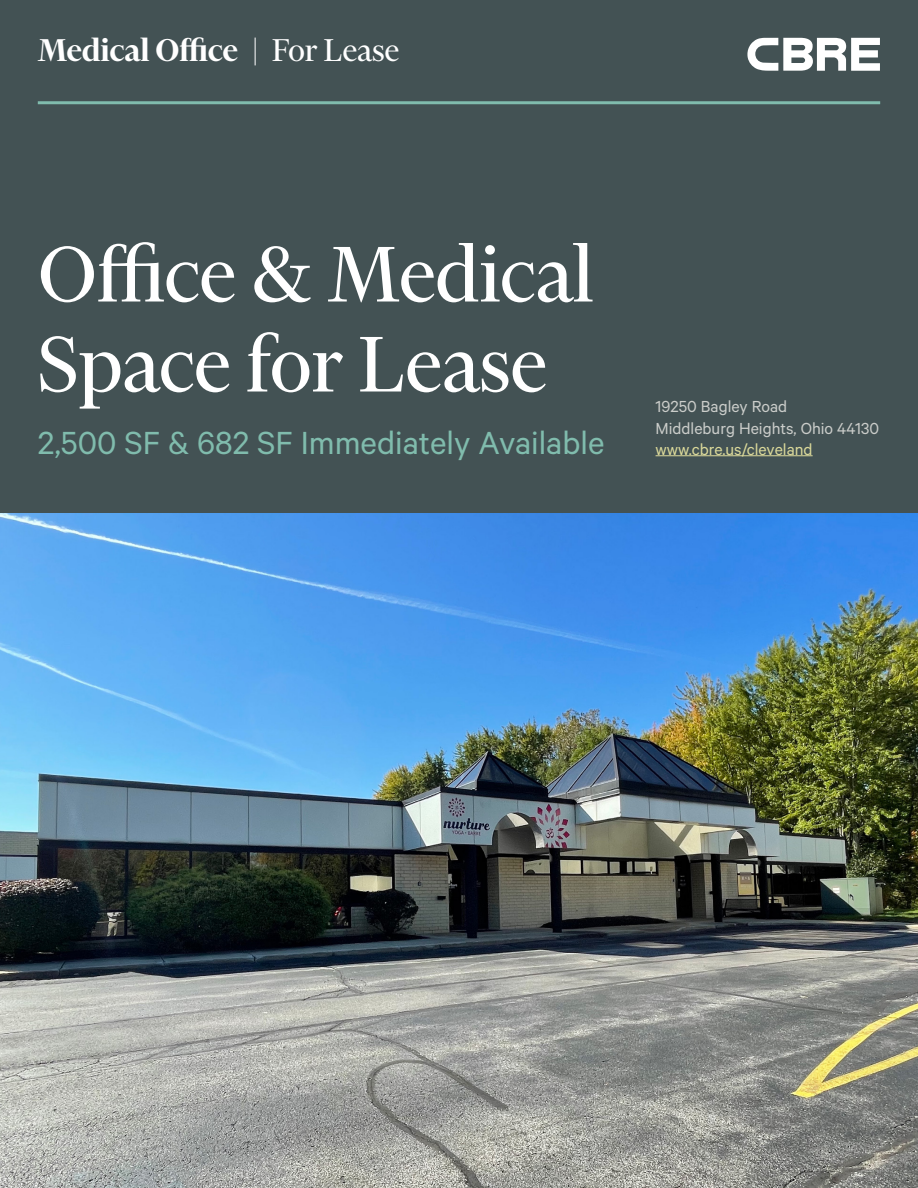
<style>
.page{position:relative;width:918px;height:1188px;background:#435254}
.page>*{position:absolute;margin:0;border:0;box-sizing:border-box;transform-origin:0 0}
.t1{font:90px/90px "Financier Display";color:#fff}
.t2{font:36px "Calibre";color:#80bcad}
.t3{font:600 36px "Financier Display";color:#fff}
.t4{font:18px/21px "Calibre";color:#cbcdca}
.t5{font:18px "Calibre";color:#dbd99a}
.s1{font-weight:400}
</style>
<div class="page">
<img style="left:0;top:513px;width:918px;height:675px">
<hr style="left:656px;top:455px;width:157px;height:1px;background:#dbd99a">
<svg style="left:747px;top:38px;width:133px;height:33px"></svg>
<hr style="left:38px;top:101px;width:842px;height:3px;background:#80bcad">
<h2 class="t3" style="left:38px;top:26px;width:363px">Medical Office <span class="s1">| For Lease</span></h2>
<h1 class="t1" style="left:38px;top:229px;width:557px">Office &amp; Medical<br>Space for Lease</h1>
<h2 class="t2" style="left:38px;top:422px;width:568px">2,500 SF &amp; 682 SF Immediately Available</h2>
<p class="t4" style="left:656px;top:396px;width:225px">19250 Bagley Road<br>Middleburg Heights, Ohio 44130</p>
<p class="t5" style="left:656px;top:438px;width:159px">www.cbre.us/cleveland</p>
</div>
